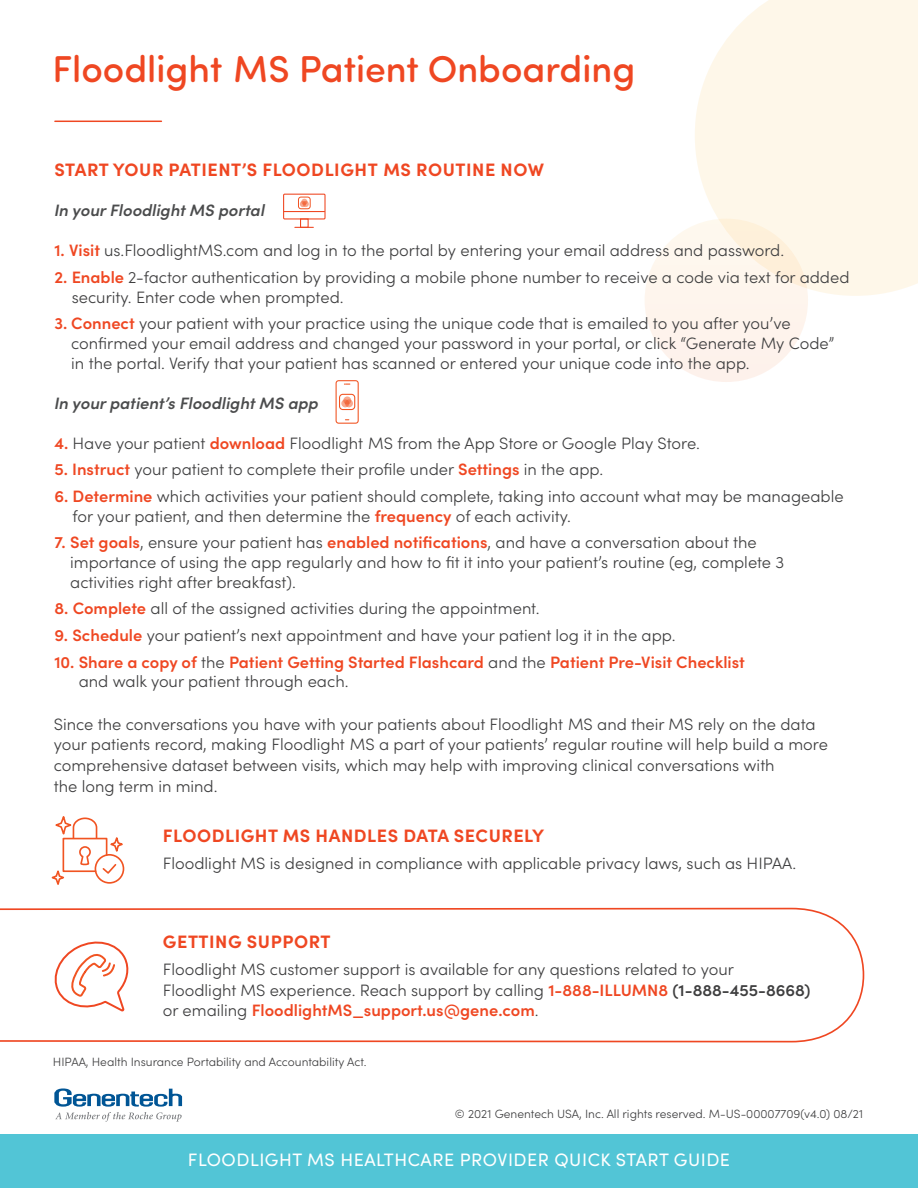
<style>
.page{position:relative;width:918px;height:1188px;background:#fff}
.page>*{position:absolute;margin:0;border:0;box-sizing:border-box;transform-origin:0 0}
.headline{font:500 37.5px "Sofia Pro Soft";color:#ef4722}
.body{font:700 18px "Sofia Pro";letter-spacing:.03em;color:#ef4722}
.subhead{font:18px "Sofia Pro";letter-spacing:.03em;color:#fff}
.subhead-2{font:700 18px "Sofia Pro";letter-spacing:.03em;color:#ef4722}
.body-2{font:300 16.5px/19.8px "Sofia Pro";color:#3e3e3f}
.body-3{font:600 16.5px/19.8px "Sofia Pro";color:#ef4722}
.body-4{font:italic 600 16.5px "Sofia Pro";color:#4b4c4d}
.t1{font:300 12px "Sofia Pro";color:#3e3e3f}
.s1{font-weight:600;color:#ef4722}
.s2{font-weight:300;color:#3e3e3f}
.s3{font-weight:600}
</style>
<div class="page">
<div style="left:695px;top:0;width:223px;height:296px;background:#fef7e9"></div>
<svg style="left:645px;top:219px;width:163px;height:163px"></svg>
<div style="left:0;top:1134px;width:918px;height:54px;background:#52c5d6"></div>
<hr style="left:55px;top:121px;width:106px;height:1px;background:#ef4722">
<svg style="left:0;top:907px;width:865px;height:136px"></svg>
<svg style="left:51px;top:938px;width:79px;height:75px"></svg>
<svg style="left:54px;top:1088px;width:128px;height:34px"></svg>
<div style="left:336px;top:380px;width:23px;height:44px;border:1px solid #f15422;border-radius:3px"></div>
<div style="left:339px;top:394px;width:16px;height:16px;border:1px solid #f15422;border-radius:3px"></div>
<svg style="left:343px;top:396px;width:8px;height:8px"></svg>
<svg style="left:345px;top:399px;width:8px;height:8px"></svg>
<svg style="left:341px;top:399px;width:8px;height:8px"></svg>
<div style="left:283px;top:194px;width:43px;height:25px;border:1px solid #ef4722"></div>
<hr style="left:284px;top:211px;width:41px;height:1px;background:#ef4722">
<div style="left:300px;top:218px;width:9px;height:10px;border:1px solid #ef4722"></div>
<svg style="left:295px;top:227px;width:18px;height:1px"></svg>
<div style="left:298px;top:197px;width:13px;height:12px;border:1px solid #f15422;border-radius:3px"></div>
<div style="left:301px;top:199px;width:7px;height:6px;background:#f7a88f;border-radius:50%"></div>
<svg style="left:300px;top:201px;width:9px;height:6px"></svg>
<svg style="left:51px;top:816px;width:74px;height:69px"></svg>
<p class="headline" style="left:52px;top:41px;width:584px">Floodlight MS Patient Onboarding</p>
<p class="body" style="left:54px;top:156px;width:491px">START YOUR PATIENT’S FLOODLIGHT MS ROUTINE NOW</p>
<p class="body-4" style="left:54px;top:198px;width:212px">In your Floodlight MS portal</p>
<p class="body-2" style="left:54px;top:240px;width:731px"><span class="s1">1. Visit</span> us.FloodlightMS.com and log in to the portal by entering your email address and password.</p>
<p class="body-2" style="left:72px;top:266px;width:779px;text-indent:-17px"><span class="s1">2. Enable</span> 2-factor authentication by providing a mobile phone number to receive a code via text for added security. Enter code when prompted.</p>
<p class="body-2" style="left:71px;top:313px;width:765px;text-indent:-17px"><span class="s1">3. Connect</span> your patient with your practice using the unique code that is emailed to you after you’ve confirmed your email address and changed your password in your portal, or click “Generate My Code” in the portal. Verify that your patient has scanned or entered your unique code into the app.</p>
<p class="body-4" style="left:54px;top:391px;width:266px">In your patient’s Floodlight MS app</p>
<p class="body-2" style="left:54px;top:432px;width:647px"><span class="s1">4.</span> Have your patient <span class="s1">download</span> Floodlight MS from the App Store or Google Play Store.</p>
<p class="body-2" style="left:54px;top:459px;width:550px"><span class="s1">5. Instruct</span> your patient to complete their profile under <span class="s1">Settings</span> in the app.</p>
<p class="body-2" style="left:73px;top:485px;width:773px;text-indent:-18px"><span class="s1">6. Determine</span> which activities your patient should complete, taking into account what may be manageable for your patient, and then determine the <span class="s1">frequency</span> of each activity.</p>
<p class="body-2" style="left:70px;top:532px;width:716px;text-indent:-16px"><span class="s1">7. Set goals</span>, ensure your patient has <span class="s1">enabled notifications</span>, and have a conversation about the importance of using the app regularly and how to fit it into your patient’s routine (eg, complete 3 activities right after breakfast).</p>
<p class="body-2" style="left:54px;top:598px;width:487px"><span class="s1">8. Complete</span> all of the assigned activities during the appointment.</p>
<p class="body-2" style="left:54px;top:624px;width:623px"><span class="s1">9. Schedule</span> your patient’s next appointment and have your patient log it in the app.</p>
<p class="body-3" style="left:79px;top:651px;width:668px;text-indent:-24px">10. Share a copy of <span class="s2">the</span> Patient Getting Started Flashcard <span class="s2">and the</span> Patient Pre-Visit Checklist <span class="s2">and walk your patient through each.</span></p>
<p class="body-2" style="left:54px;top:713px;width:776px;line-height:20.5px">Since the conversations you have with your patients about Floodlight MS and their MS rely on the data your patients record, making Floodlight MS a part of your patients’ regular routine will help build a more comprehensive dataset between visits, which may help with improving clinical conversations with<br>the long term in mind.</p>
<p class="body" style="left:163px;top:822px;width:383px">FLOODLIGHT MS HANDLES DATA SECURELY</p>
<p class="body-2" style="left:163px;top:853px;width:635px">Floodlight MS is designed in compliance with applicable privacy laws, such as HIPAA.</p>
<p class="subhead-2" style="left:163px;top:928px;width:169px">GETTING SUPPORT</p>
<p class="body-2" style="left:163px;top:958px;width:649px;line-height:20.5px">Floodlight MS customer support is available for any questions related to your<br>Floodlight MS experience. Reach support by calling <span class="s1">1-888-ILLUMN8</span> <span class="s3">(1-888-455-8668) </span>or emailing <span class="s1">FloodlightMS_support.us@gene.com</span>.</p>
<p class="t1" style="left:53px;top:1053px;width:315px">HIPAA, Health Insurance Portability and Accountability Act.</p>
<p class="t1" style="left:455px;top:1105px;width:410px">© 2021 Genentech USA, Inc. All rights reserved. M-US-00007709(v4.0) 08/21</p>
<p class="subhead" style="left:188px;top:1147px;width:544px">FLOODLIGHT MS HEALTHCARE PROVIDER QUICK START GUIDE</p>
</div>
